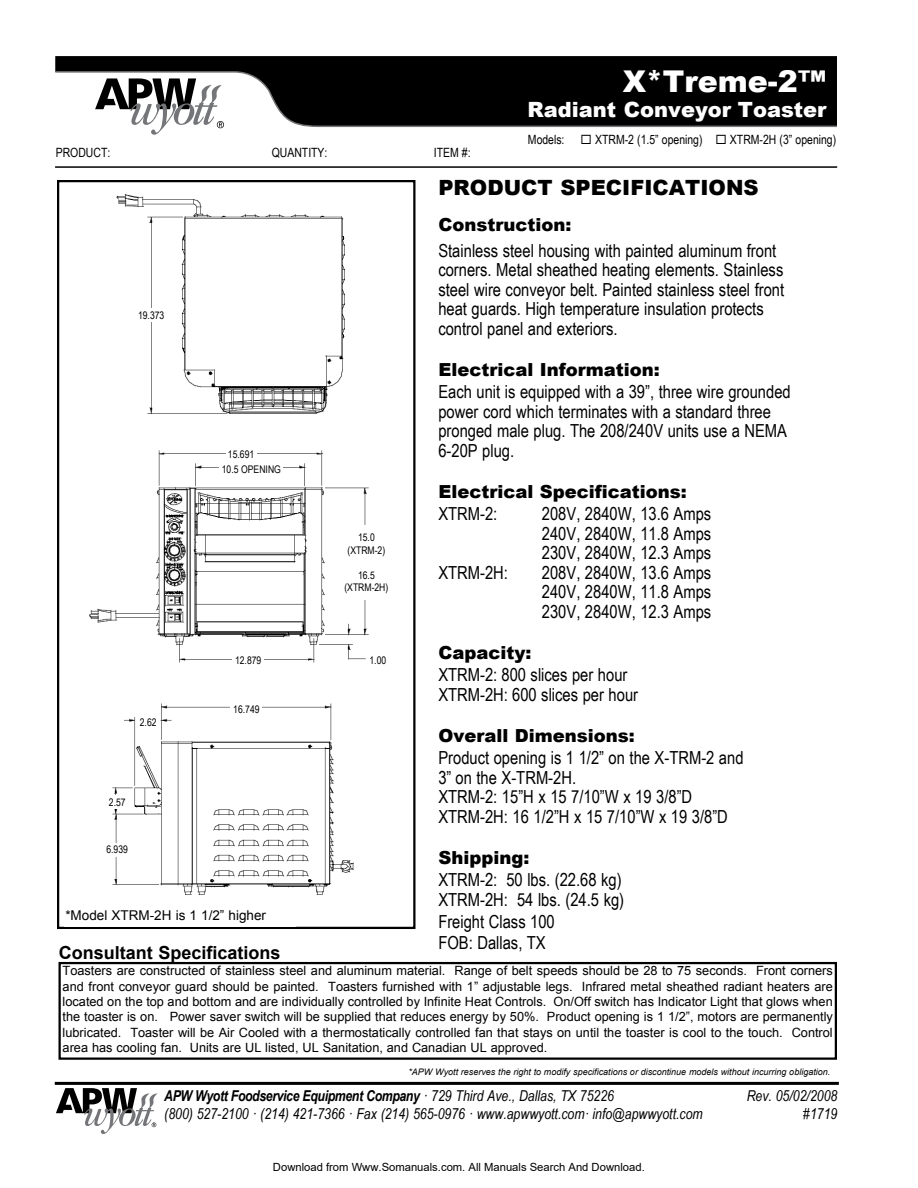
<style>
.page{position:relative;width:918px;height:1188px;background:#fff}
.page>*{position:absolute;margin:0;border:0;box-sizing:border-box;transform-origin:0 0}
.t1{font:900 30px "Arial";color:#fff}
.t2{font:900 21px "Arial";color:#fff}
.t3{font:900 21px "Arial";color:#000}
.t4{font:18px/19.5px "Arial Narrow";color:#000}
.t5{font:900 18px "Arial";color:#000}
.t6{font:700 18px "Arial";color:#000}
.t7{font:italic 15px/18px "Arial Narrow";color:#000}
.t8{font:13.5px "Arial";color:#000}
.t9{font:12.75px/15.3px "Arial";color:#000;text-align:justify}
.t10{font:12.75px "Arial Narrow";color:#000}
.t11{font:11.25px "Arial";color:#000}
.t12{font:10.5px/12.6px "Arial Narrow";color:#000;text-align:center}
.t13{font:italic 9px "Arial";color:#000}
.s1{font-weight:700}
</style>
<div class="page">
<svg style="left:55px;top:56px;width:782px;height:14px;background:#010101"></svg>
<svg style="left:55px;top:70px;width:782px;height:58px;background:#262626"></svg>
<svg style="left:91px;top:75px;width:140px;height:60px"></svg>
<hr style="left:55px;top:166px;width:782px;height:2px;background:#000">
<hr style="left:55px;top:1082px;width:784px;height:3px;background:#000">
<svg style="left:56px;top:1088px;width:102px;height:46px"></svg>
<div style="left:57px;top:180px;width:359px;height:749px;border:2px solid #000"></div>
<div style="left:58px;top:962px;width:779px;height:98px;border:2px solid #000"></div>
<img style="left:116px;top:194px;width:229px;height:220px">
<img style="left:89px;top:450px;width:280px;height:213px">
<img style="left:112px;top:703px;width:242px;height:192px">
<div style="left:133px;top:309px;width:37px;height:13px;background:#fff"></div>
<div style="left:226px;top:447px;width:30px;height:14px;background:#fff"></div>
<div style="left:220px;top:462px;width:63px;height:14px;background:#fff"></div>
<div style="left:335px;top:525px;width:63px;height:75px;background:#fff"></div>
<div style="left:232px;top:653px;width:32px;height:14px;background:#fff"></div>
<div style="left:367px;top:653px;width:22px;height:14px;background:#fff"></div>
<div style="left:231px;top:702px;width:31px;height:14px;background:#fff"></div>
<div style="left:138px;top:716px;width:21px;height:13px;background:#fff"></div>
<div style="left:104px;top:795px;width:26px;height:14px;background:#fff"></div>
<div style="left:99px;top:843px;width:37px;height:13px;background:#fff"></div>
<p class="t10" style="left:56px;top:143px;width:56px">PRODUCT:</p>
<p class="t10" style="left:272px;top:143px;width:57px">QUANTITY:</p>
<p class="t10" style="left:434px;top:143px;width:38px">ITEM #:</p>
<h1 class="t1" style="left:623px;top:59px;width:205px">X*Treme-2™</h1>
<p class="t2" style="left:527px;top:94px;width:301px">Radiant Conveyor Toaster</p>
<p class="t10" style="left:528px;top:130px;width:38px">Models:</p>
<p class="t10" style="left:581px;top:130px;width:257px">◻ XTRM-2 (1.5” opening) ◻ XTRM-2H (3” opening)</p>
<p class="t12" style="left:138px;top:309px;width:28px">19.373</p>
<p class="t12" style="left:140px;top:716px;width:18px">2.62</p>
<p class="t12" style="left:109px;top:795px;width:18px">2.57</p>
<p class="t12" style="left:106px;top:843px;width:23px">6.939</p>
<p class="t12" style="left:222px;top:446px;width:61px;line-height:14.7px;text-align:left;text-indent:6px">15.691<br>10.5 OPENING</p>
<p class="t12" style="left:348px;top:531px;width:39px">15.0 (XTRM-2)</p>
<p class="t12" style="left:344px;top:568px;width:45px">16.5 (XTRM-2H)</p>
<p class="t12" style="left:235px;top:653px;width:28px">12.879</p>
<p class="t12" style="left:369px;top:653px;width:18px">1.00</p>
<p class="t12" style="left:233px;top:702px;width:28px">16.749</p>
<p class="t8" style="left:65px;top:907px;width:202px">*Model XTRM-2H is 1 1/2” higher</p>
<p class="t6" style="left:59px;top:940px;width:223px">Consultant Specifications</p>
<p class="t3" style="left:438px;top:172px;width:322px">PRODUCT SPECIFICATIONS</p>
<p class="t5" style="left:438px;top:212px;width:135px">Construction:</p>
<p class="t4" style="left:438px;top:240px;width:347px">Stainless steel housing with painted aluminum front corners. Metal sheathed heating elements. Stainless steel wire conveyor belt. Painted stainless steel front heat guards. High temperature insulation protects control panel and exteriors.</p>
<p class="t5" style="left:438px;top:356px;width:223px">Electrical Information:</p>
<p class="t4" style="left:438px;top:381px;width:354px">Each unit is equipped with a 39”, three wire grounded power cord which terminates with a standard three pronged male plug. The 208/240V units use a NEMA 6-20P plug.</p>
<p class="t5" style="left:438px;top:478px;width:250px">Electrical Specifications:</p>
<p class="t4" style="left:438px;top:503px;width:61px">XTRM-2:</p>
<p class="t4" style="left:542px;top:503px;width:171px;text-align:justify">208V, 2840W, 13.6 Amps 240V, 2840W, 11.8 Amps 230V, 2840W, 12.3 Amps</p>
<p class="t4" style="left:438px;top:562px;width:71px">XTRM-2H:</p>
<p class="t4" style="left:542px;top:562px;width:171px;text-align:justify">208V, 2840W, 13.6 Amps 240V, 2840W, 11.8 Amps 230V, 2840W, 12.3 Amps</p>
<p class="t5" style="left:438px;top:639px;width:95px">Capacity:</p>
<p class="t4" style="left:438px;top:664px;width:201px">XTRM-2: 800 slices per hour<br>XTRM-2H: 600 slices per hour</p>
<p class="t5" style="left:438px;top:722px;width:198px">Overall Dimensions:</p>
<p class="t4" style="left:438px;top:748px;width:307px">Product opening is 1 1/2” on the X-TRM-2 and 3” on the X-TRM-2H.<br>XTRM-2: 15”H x 15 7/10”W x 19 3/8”D XTRM-2H: 16 1/2”H x 15 7/10”W x 19 3/8”D</p>
<p class="t5" style="left:438px;top:844px;width:93px">Shipping:</p>
<p class="t4" style="left:438px;top:870px;width:187px">XTRM-2: 50 lbs. (22.68 kg)<br>XTRM-2H: 54 lbs. (24.5 kg)</p>
<p class="t4" style="left:438px;top:910px;width:118px;line-height:21.6px">Freight Class 100<br>FOB: Dallas, TX</p>
<p class="t9" style="left:63px;top:963px;width:772px">Toasters are constructed of stainless steel and aluminum material. Range of belt speeds should be 28 to 75 seconds. Front corners and front conveyor guard should be painted. Toasters furnished with 1” adjustable legs. Infrared metal sheathed radiant heaters are located on the top and bottom and are individually controlled by Infinite Heat Controls. On/Off switch has Indicator Light that glows when the toaster is on. Power saver switch will be supplied that reduces energy by 50%. Product opening is 1 1/2”, motors are permanently lubricated. Toaster will be Air Cooled with a thermostatically controlled fan that stays on until the toaster is cool to the touch. Control area has cooling fan. Units are UL listed, UL Sanitation, and Canadian UL approved.</p>
<p class="t13" style="left:408px;top:1066px;width:423px">*APW Wyott reserves the right to modify specifications or discontinue models without incurring obligation.</p>
<p class="t7" style="left:164px;top:1087px;width:540px"><span class="s1">APW Wyott Foodservice Equipment Company</span> · 729 Third Ave., Dallas, TX 75226<br>(800) 527-2100 · (214) 421-7366 · Fax (214) 565-0976 · www.apwwyott.com· info@apwwyott.com</p>
<p class="t7" style="left:747px;top:1087px;width:92px;text-align:right">Rev. 05/02/2008 #1719</p>
<p class="t11" style="left:273px;top:1160px;width:373px">Download from Www.Somanuals.com. All Manuals Search And Download.</p>
</div>
